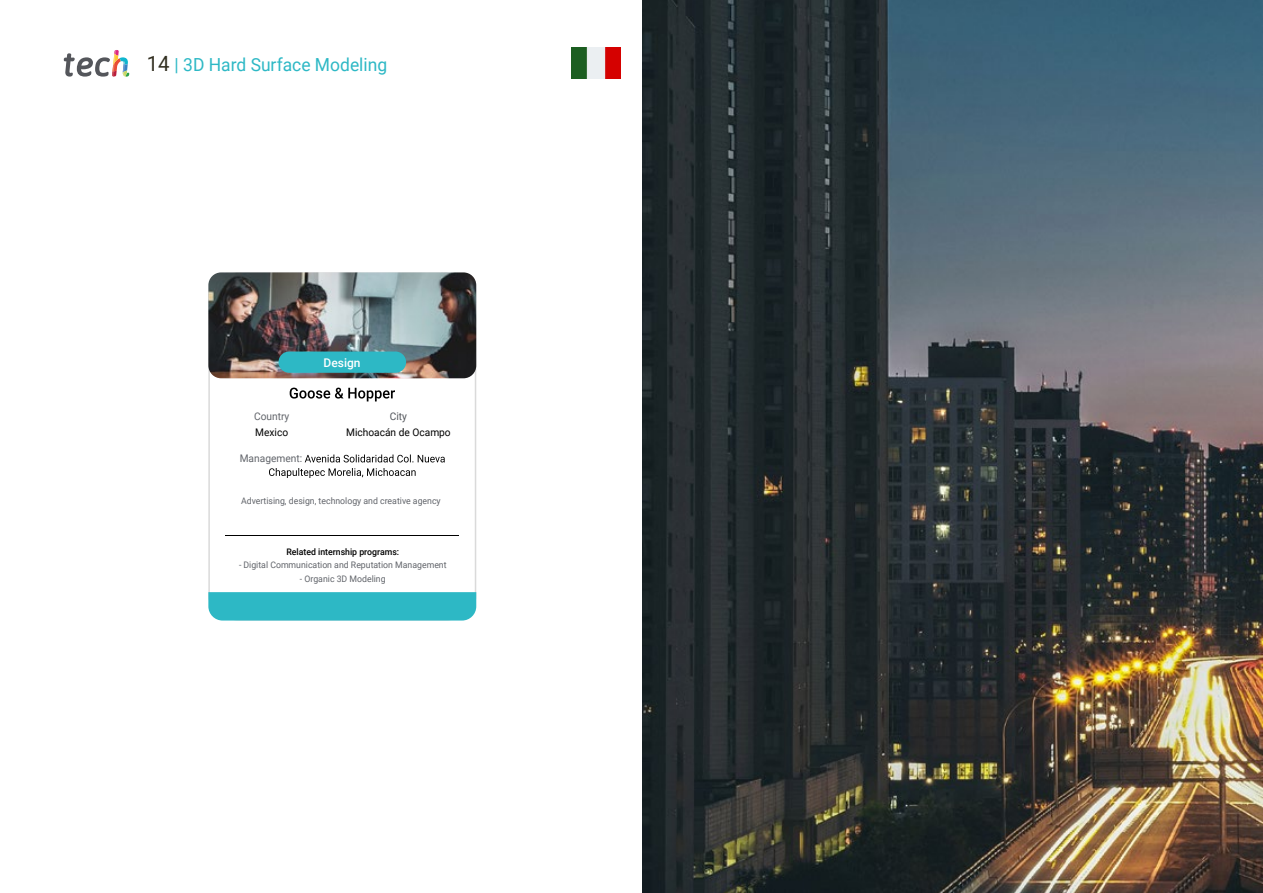
<style>
.page{position:relative;width:1263px;height:893px;background:#fff}
.page>*{position:absolute;margin:0;border:0;box-sizing:border-box;transform-origin:0 0}
.t1{font:18px "Roboto";color:#2db8c5}
.t2{font:500 12px "Roboto";color:#fff}
.t3{font:10.5px "Roboto";color:#000}
.t4{font:10.5px "Roboto";color:#61646a}
.t5{font:10.5px "Roboto";color:#52555b}
.t6{font:9px "Roboto";color:#61646a}
.t7{font:500 9px "Roboto";color:#000}
.s1{font-size:21px;color:#312e20}
</style>
<div class="page">
<img style="left:642px;top:0;width:621px;height:893px">
<svg style="left:208px;top:283px;width:269px;height:326px"></svg>
<hr style="left:225px;top:536px;width:234px;height:1px;background:#000">
<svg style="left:290px;top:388px;width:105px;height:13px"></svg>
<svg style="left:305px;top:454px;width:140px;height:8px"></svg>
<svg style="left:269px;top:468px;width:147px;height:10px"></svg>
<svg style="left:208px;top:592px;width:268px;height:29px;background:#33b9c6"></svg>
<img style="left:208px;top:272px;width:268px;height:106px">
<div style="left:279px;top:351px;width:127px;height:22px;background:#2db8c5;border-radius:11px"></div>
<svg style="left:64px;top:50px;width:65px;height:27px"></svg>
<img style="left:571px;top:48px;width:50px;height:30px">
<h1 class="t1" style="left:147px;top:52px;width:242px"><span class="s1">14</span> | 3D Hard Surface Modeling</h1>
<p class="t4" style="left:254px;top:408px;width:37px">Country</p>
<p class="t3" style="left:255px;top:425px;width:34px">Mexico</p>
<h2 class="t2" style="left:323px;top:354px;width:39px">Design</h2>
<p class="t5" style="left:390px;top:408px;width:19px">City</p>
<p class="t3" style="left:346px;top:425px;width:106px">Michoacán de Ocampo</p>
<p class="t4" style="left:240px;top:451px;width:64px">Management:</p>
<p class="t6" style="left:241px;top:495px;width:201px">Advertising, design, technology and creative agency</p>
<p class="t7" style="left:286px;top:546px;width:114px">Related internship programs:</p>
<p class="t6" style="left:239px;top:559px;width:209px">- Digital Communication and Reputation Management</p>
<p class="t6" style="left:300px;top:572px;width:87px">- Organic 3D Modeling</p>
</div>
